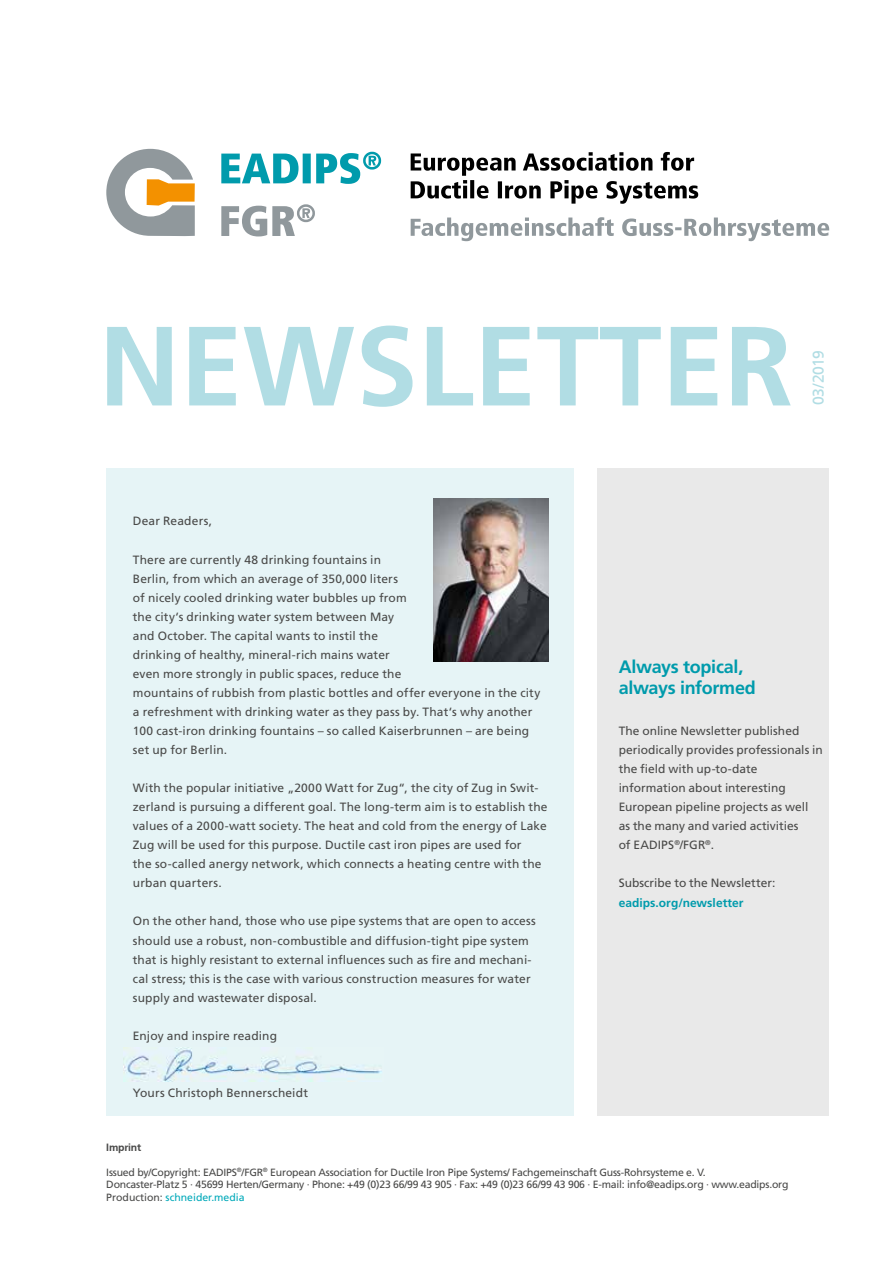
<style>
.page{position:relative;width:893px;height:1263px;background:#fff}
.page>*{position:absolute;margin:0;border:0;box-sizing:border-box;transform-origin:0 0}
.t1{font:700 112.5px "Frutiger";color:#b1dde4}
.t2{font:700 18px/21.6px "Frutiger";letter-spacing:-.02em;color:#009bac}
.t3{font:15.75px "Frutiger CE";letter-spacing:-.03em;color:#b1dde4}
.t4{font:12px/19px "Frutiger";letter-spacing:.01em;color:#494948}
.t5{font:700 12px "Frutiger";color:#009bac}
.t6{font:10.5px/12.6px "Frutiger";letter-spacing:-.02em;color:#494948}
.t7{font:700 10.5px "Frutiger CE";letter-spacing:-.02em;color:#494948}
.s1{color:#00a9b9}
</style>
<div class="page">
<svg style="left:106px;top:149px;width:89px;height:87px"></svg>
<svg style="left:221px;top:204px;width:94px;height:32px"></svg>
<svg style="left:221px;top:152px;width:160px;height:32px"></svg>
<svg style="left:411px;top:217px;width:418px;height:24px"></svg>
<svg style="left:411px;top:152px;width:287px;height:52px"></svg>
<div style="left:106px;top:468px;width:468px;height:648px;background:#e6f4f6"></div>
<img style="left:433px;top:499px;width:116px;height:162px">
<img style="left:123px;top:1047px;width:259px;height:34px">
<div style="left:597px;top:468px;width:232px;height:648px;background:#e9e9e9"></div>
<h1 class="t1" style="left:99px;top:300px;width:696px">NEWSLETTER</h1>
<h3 class="t3" style="left:809px;top:405px;width:57px;rotate:-90deg">03/2019</h3>
<p class="t4" style="left:133px;top:512px;width:81px">Dear Readers,</p>
<p class="t4" style="left:133px;top:550px;width:409px">There are currently 48 drinking fountains in<br>Berlin, from which an average of 350,000 liters<br>of nicely cooled drinking water bubbles up from<br>the city‘s drinking water system between May<br>and October. The capital wants to instil the<br>drinking of healthy, mineral-rich mains water<br>even more strongly in public spaces, reduce the<br>mountains of rubbish from plastic bottles and offer everyone in the city a refreshment with drinking water as they pass by. That‘s why another 100 cast-iron drinking fountains – so called Kaiserbrunnen – are being set up for Berlin.</p>
<p class="t4" style="left:133px;top:778px;width:416px">With the popular initiative „2000 Watt for Zug“, the city of Zug in Swit&shy;zerland is pursuing a different goal. The long-term aim is to establish the values of a 2000-watt society. The heat and cold from the energy of Lake Zug will be used for this purpose. Ductile cast iron pipes are used for<br>the so-called anergy network, which connects a heating centre with the urban quarters.</p>
<p class="t4" style="left:133px;top:912px;width:404px">On the other hand, those who use pipe systems that are open to access should use a robust, non-combustible and diffusion-tight pipe system that is highly resistant to external influences such as fire and mechani&shy;cal stress; this is the case with various construction measures for water supply and wastewater disposal.</p>
<p class="t4" style="left:133px;top:1026px;width:146px">Enjoy and inspire reading</p>
<p class="t4" style="left:133px;top:1083px;width:177px">Yours Christoph Bennerscheidt</p>
<h2 class="t2" style="left:619px;top:656px;width:139px">Always topical, always informed</h2>
<p class="t4" style="left:619px;top:721px;width:206px">The online Newsletter published periodically provides professionals in the field with up-to-date information about interesting<br>European pipeline projects as well<br>as the many and varied activities<br>of EADIPS<sup>®</sup>/FGR<sup>®</sup>.</p>
<p class="t4" style="left:619px;top:874px;width:158px">Subscribe to the Newsletter:</p>
<p class="t5" style="left:619px;top:895px;width:126px">eadips.org/newsletter</p>
<p class="t7" style="left:106px;top:1140px;width:36px">Imprint</p>
<p class="t6" style="left:106px;top:1166px;width:684px">Issued by/Copyright: EADIPS<sup>®</sup>/FGR<sup>®</sup> European Association for Ductile Iron Pipe Systems/ Fachgemeinschaft Guss-Rohrsysteme e. V.<br>Doncaster-Platz 5 · 45699 Herten/Germany · Phone: +49 (0)23 66/99 43 905 · Fax: +49 (0)23 66/99 43 906 · E-mail: info@eadips.org · www.eadips.org<br>Production: <span class="s1">schneider.media</span></p>
</div>
